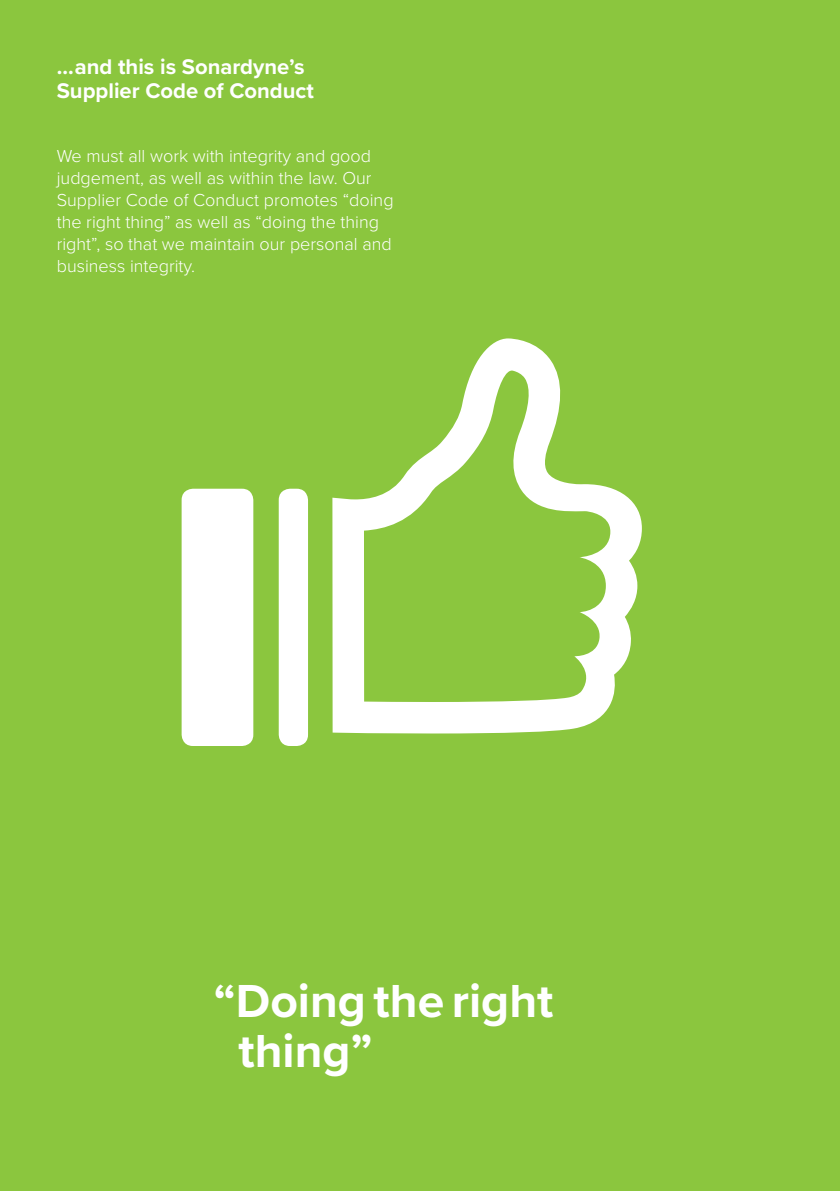
<style>
.page{position:relative;width:840px;height:1191px;background:#fff}
.page>*{position:absolute;margin:0;border:0;box-sizing:border-box;transform-origin:0 0}
.t1{font:700 48px "Proxima Nova";color:#fff}
.t2{font:700 22px/24px "Proxima Nova";color:#fff}
.t3{font:300 18px/22px "Proxima Nova";color:#fff}
</style>
<div class="page">
<div style="left:0;top:0;width:839px;height:1191px;background:#8bc63e"></div>
<svg style="left:332px;top:338px;width:309px;height:395px"></svg>
<div style="left:278px;top:489px;width:30px;height:257px;background:#fff;border-radius:11px"></div>
<div style="left:181px;top:489px;width:72px;height:257px;background:#fff;border-radius:11px"></div>
<p class="t2" style="left:57px;top:54px;width:258px">... and this is Sonardyne’s<br>Supplier Code of Conduct</p>
<p class="t3" style="left:57px;top:144px;width:338px">We must all work with integrity and good judgement, as well as within the law. Our Supplier Code of Conduct promotes “doing the right thing” as well as “doing the thing right”, so that we maintain our personal and business integrity.</p>
<p class="t1" style="left:214px;top:965px;width:341px">“Doing the right</p>
<p class="t1" style="left:238px;top:1015px;width:136px">thing”</p>
</div>
